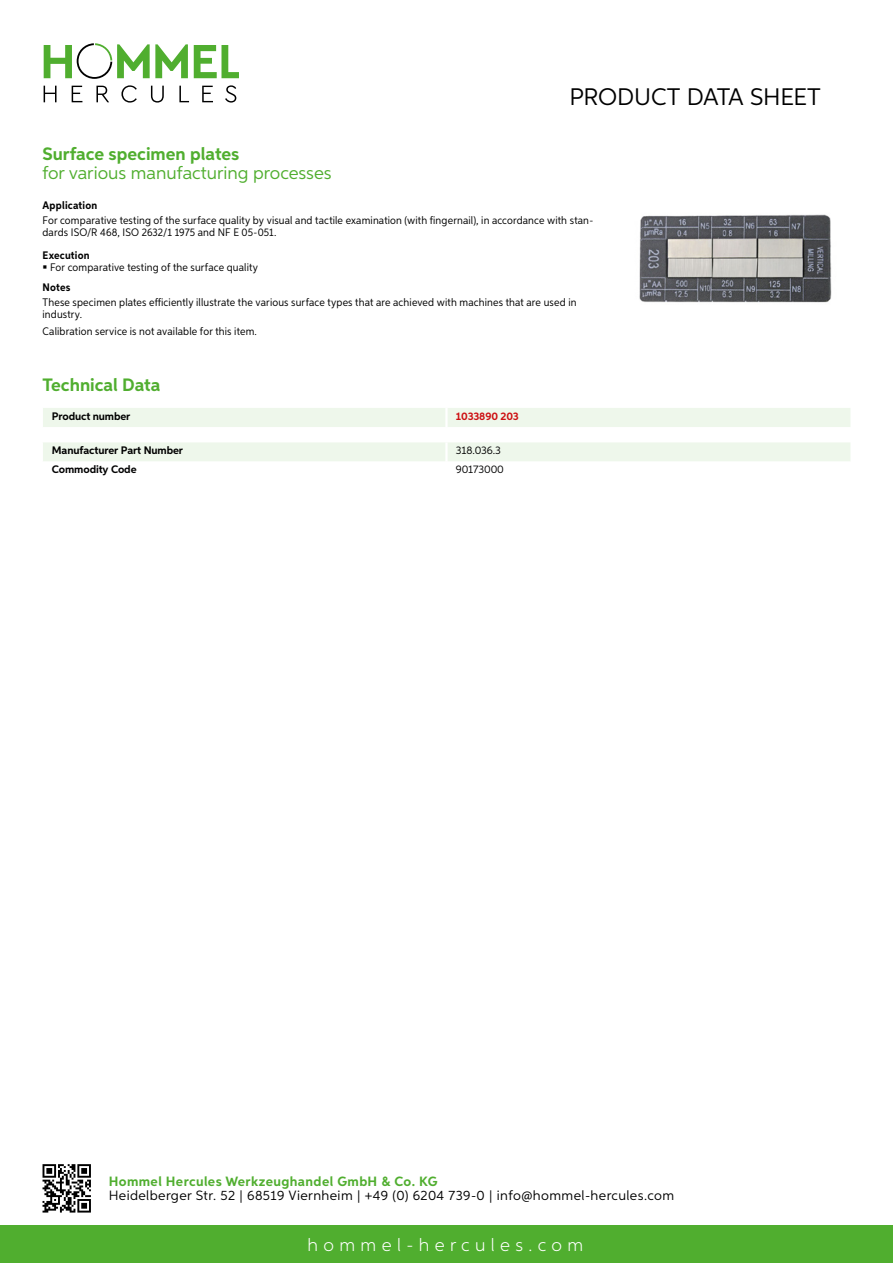
<style>
.page{position:relative;width:893px;height:1263px;background:#fff}
.page>*{position:absolute;margin:0;border:0;box-sizing:border-box;transform-origin:0 0}
.t1{font:24px "Aspira";letter-spacing:-.01em;color:#000}
.t2{font:700 18px "Aspira";color:#50ae2f}
.t3{font:18px "Aspira";color:#50ae2f}
.t4{font:300 18px "Aspira";letter-spacing:.3em;color:#fff}
.t5{font:13.5px "Aspira";letter-spacing:.03em;color:#000}
.t6{font:700 13.5px "Aspira";letter-spacing:.03em;color:#50ae2f}
.t7{font:10.95px/12px "Aspira Nar";letter-spacing:.015em;color:#000}
.t8{font:700 10.95px "Aspira";letter-spacing:-.01em;color:#000}
.t9{font:700 10.95px "Aspira Nar";letter-spacing:.015em;color:#000}
.t10{font:10.95px "Aspira";letter-spacing:-.01em;color:#000}
.t11{font:700 10.95px "Aspira";letter-spacing:-.01em;color:#cd1013}
</style>
<div class="page">
<div style="left:0;top:1226px;width:893px;height:37px;background:#50ae2f"></div>
<svg style="left:43px;top:1164px;width:48px;height:48px"></svg>
<svg style="left:194px;top:45px;width:45px;height:33px"></svg>
<svg style="left:44px;top:43px;width:144px;height:36px"></svg>
<svg style="left:44px;top:86px;width:13px;height:16px"></svg>
<svg style="left:72px;top:86px;width:10px;height:16px"></svg>
<svg style="left:96px;top:86px;width:13px;height:16px"></svg>
<svg style="left:121px;top:85px;width:16px;height:18px"></svg>
<svg style="left:151px;top:86px;width:13px;height:17px"></svg>
<svg style="left:179px;top:86px;width:10px;height:16px"></svg>
<svg style="left:202px;top:86px;width:11px;height:16px"></svg>
<svg style="left:225px;top:85px;width:11px;height:18px"></svg>
<div style="left:43px;top:408px;width:807px;height:19px;background:#eef7eb"></div>
<hr style="left:445px;top:408px;width:3px;height:19px;background:#fff">
<div style="left:43px;top:442px;width:807px;height:19px;background:#eef7eb"></div>
<img style="left:639px;top:214px;width:193px;height:89px">
<h1 class="t1" style="left:569px;top:82px;width:253px">Product data sh eet</h1>
<h2 class="t2" style="left:43px;top:142px;width:198px">Surface specimen plates</h2>
<h2 class="t3" style="left:43px;top:162px;width:291px">for various manufacturing processes</h2>
<p class="t9" style="left:43px;top:199px;width:56px">Application</p>
<p class="t7" style="left:43px;top:214px;width:552px">For comparative testing of the surface quality by visual and tactile examination (with fingernail), in accordance with stan&shy;dards ISO/R 468, ISO 2632/1 1975 and NF E 05-051.</p>
<p class="t9" style="left:43px;top:248px;width:49px">Execution</p>
<p class="t7" style="left:50px;top:261px;width:209px">For comparative testing of the surface quality</p>
<p class="t9" style="left:43px;top:280px;width:29px">Notes</p>
<p class="t7" style="left:43px;top:296px;width:535px">These specimen plates efficiently illustrate the various surface types that are achieved with machines that are used in industry.</p>
<p class="t7" style="left:43px;top:325px;width:216px">Calibration service is not available for this item.</p>
<h2 class="t2" style="left:43px;top:374px;width:120px">Technical Data</h2>
<p class="t8" style="left:52px;top:409px;width:80px">Product number</p>
<p class="t11" style="left:456px;top:409px;width:64px">1033890 203</p>
<p class="t8" style="left:52px;top:444px;width:133px">Manufacturer Part Number</p>
<p class="t10" style="left:456px;top:444px;width:47px">318.036.3</p>
<p class="t8" style="left:52px;top:463px;width:86px">Commodity Code</p>
<p class="t10" style="left:456px;top:463px;width:50px">90173000</p>
<p class="t6" style="left:109px;top:1172px;width:330px">Hommel Hercules Werkzeughandel GmbH &amp; Co. KG</p>
<p class="t5" style="left:109px;top:1187px;width:567px">Heidelberger Str. 52 | 68519 Viernheim | +49 (0) 6204 739-0 | info@hommel-hercules.com</p>
<h2 class="t4" style="left:307px;top:1234px;width:277px">hommel-hercules.com</h2>
</div>
